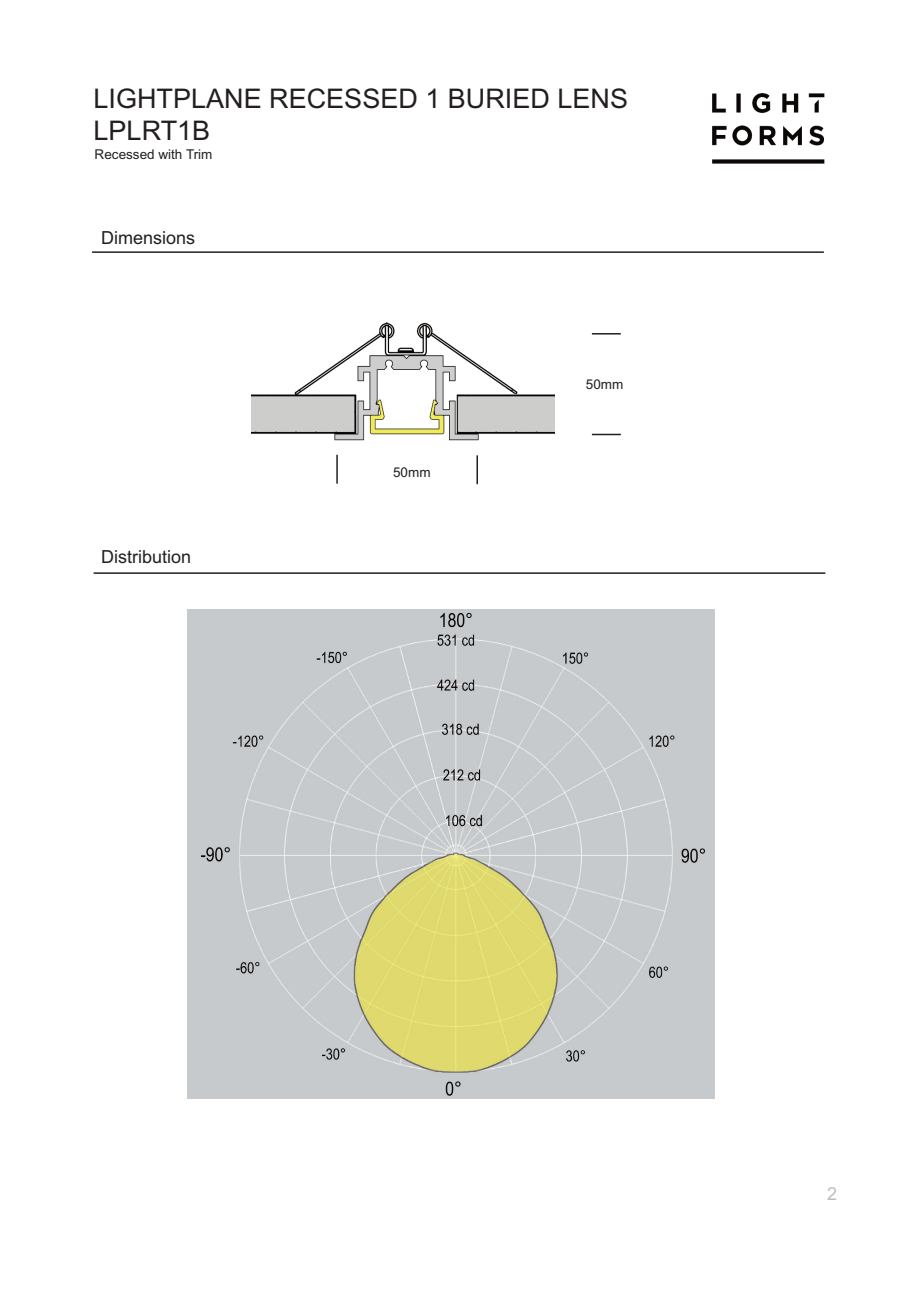
<style>
.page{position:relative;width:919px;height:1289px;background:#fff}
.page>*{position:absolute;margin:0;border:0;box-sizing:border-box;transform-origin:0 0}
.t1{font:27px/32.4px "Arial";color:#231f20}
.t2{font:18px "Arial";color:#231f20}
.t3{font:18px "Arial";color:#bcbdc0}
.t4{font:13.5px "Arial";color:#231f20}
</style>
<div class="page">
<img style="left:712px;top:93px;width:113px;height:71px">
<hr style="left:92px;top:251px;width:731px;height:2px;background:#231f20">
<hr style="left:94px;top:572px;width:731px;height:2px;background:#231f20">
<svg style="left:592px;top:333px;width:28px;height:1px"></svg>
<svg style="left:592px;top:434px;width:28px;height:1px"></svg>
<hr style="left:336px;top:455px;width:2px;height:28px;background:#231f20">
<img style="left:252px;top:322px;width:303px;height:119px">
<hr style="left:476px;top:455px;width:2px;height:29px;background:#231f20">
<img style="left:187px;top:609px;width:527px;height:489px">
<p class="t1" style="left:94px;top:82px;width:536px">LIGHTPLANE RECESSED 1 BURIED LENS<br>LPLRT1B</p>
<p class="t4" style="left:95px;top:146px;width:119px">Recessed with Trim</p>
<p class="t2" style="left:101px;top:227px;width:96px">Dimensions</p>
<p class="t2" style="left:101px;top:546px;width:92px">Distribution</p>
<p class="t4" style="left:393px;top:464px;width:39px">50mm</p>
<p class="t4" style="left:586px;top:376px;width:39px">50mm</p>
<p class="t3" style="left:827px;top:1183px;width:12px">2</p>
</div>
